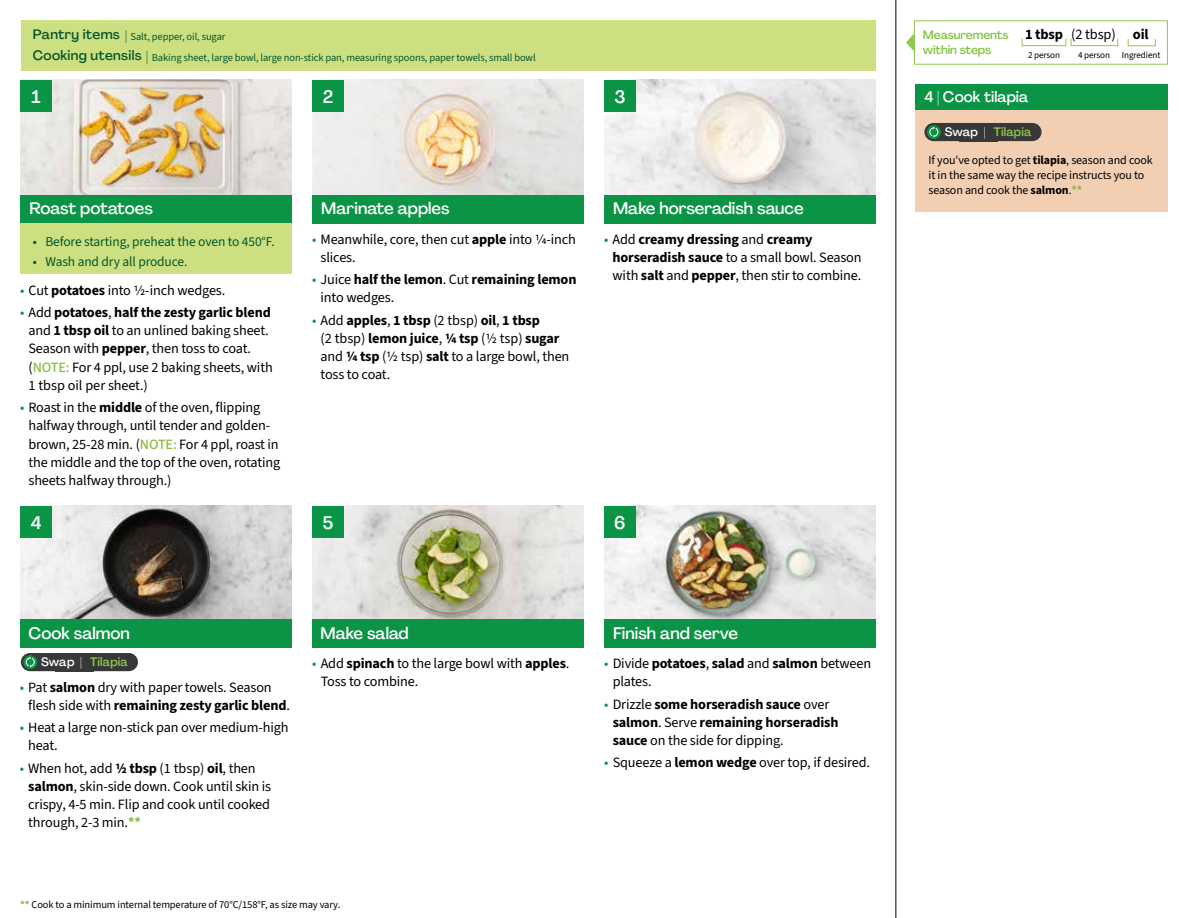
<style>
.page{position:relative;width:1188px;height:918px;background:#fff}
.page>*{position:absolute;margin:0;border:0;box-sizing:border-box;transform-origin:0 0}
.t1{font:500 18px "Agrandir";color:#fff}
.t2{font:500 16.5px "Agrandir";color:#fff}
.t3{font:500 15px "Agrandir";color:#fff}
.t4{font:700 14.4px "Source Sans 3";letter-spacing:-.01em;color:#000}
.t5{font:14.25px/18px "Source Sans 3";letter-spacing:-.01em;color:#000}
.t6{font:700 14.25px/18px "Source Sans 3";letter-spacing:-.01em;color:#000}
.t7{font:13.5px "Source Sans 3";letter-spacing:-.01em;color:#05562c}
.t8{font:500 13.5px "Agrandir";letter-spacing:.025em;color:#05562c}
.t9{font:500 12.15px "Agrandir";letter-spacing:.01em;color:#91c84e}
.t10{font:12px/15px "Source Sans 3";letter-spacing:-.01em;color:#000}
.t11{font:500 12px/15.8px "Agrandir";letter-spacing:-.01em;color:#82c341}
.t12{font:10.5px "Source Sans 3";letter-spacing:-.01em;color:#05562c}
.t13{font:10.5px "Source Sans 3";letter-spacing:-.01em;color:#000}
.t14{font:9.15px "Source Sans 3";letter-spacing:-.01em;color:#000}
.s1{font-family:"Agrandir";font-weight:500;font-size:13.5px}
.s2{color:#0b9446}
.s3{font-weight:700}
.s4{font-weight:500;color:#8cba42}
.s5{font-weight:400;color:#0b9446}
.s6{font-weight:400}
.s7{color:#fff}
.s8{font-weight:700;color:#8cba42}
</style>
<div class="page">
<img style="left:20px;top:506px;width:272px;height:113px">
<img style="left:312px;top:506px;width:272px;height:113px">
<img style="left:604px;top:505px;width:272px;height:114px">
<img style="left:20px;top:80px;width:272px;height:115px">
<img style="left:312px;top:80px;width:272px;height:115px">
<img style="left:604px;top:80px;width:272px;height:115px">
<div style="left:312px;top:195px;width:272px;height:29px;background:#0b9446"></div>
<div style="left:20px;top:195px;width:272px;height:29px;background:#0b9446"></div>
<div style="left:20px;top:619px;width:272px;height:29px;background:#0b9446"></div>
<div style="left:312px;top:619px;width:272px;height:29px;background:#0b9446"></div>
<div style="left:604px;top:619px;width:272px;height:29px;background:#0b9446"></div>
<div style="left:604px;top:195px;width:272px;height:29px;background:#0b9446"></div>
<div style="left:21px;top:20px;width:855px;height:51px;background:#cde081"></div>
<div style="left:20px;top:224px;width:272px;height:50px;background:#cde081"></div>
<hr style="left:896px;top:0;width:1px;height:918px;background:#000">
<div style="left:20px;top:506px;width:32px;height:32px;background:#0b9446"></div>
<div style="left:20px;top:80px;width:32px;height:32px;background:#0b9446"></div>
<div style="left:312px;top:506px;width:32px;height:32px;background:#0b9446"></div>
<div style="left:312px;top:80px;width:32px;height:32px;background:#0b9446"></div>
<div style="left:604px;top:506px;width:32px;height:32px;background:#0b9446"></div>
<div style="left:604px;top:80px;width:32px;height:32px;background:#0b9446"></div>
<div style="left:914px;top:20px;width:254px;height:45px;border:1px solid #91c84e"></div>
<div style="left:1022px;top:38px;width:44px;height:8px;border:1px solid #91c84e"></div>
<div style="left:1071px;top:38px;width:47px;height:8px;border:1px solid #91c84e"></div>
<div style="left:1128px;top:38px;width:28px;height:8px;border:1px solid #91c84e"></div>
<svg style="left:906px;top:33px;width:9px;height:19px"></svg>
<div style="left:56px;top:653px;width:38px;height:18px;background:#383839"></div>
<div style="left:21px;top:653px;width:70px;height:18px;background:#383839;border-radius:9px"></div>
<svg style="left:23px;top:655px;width:14px;height:14px"></svg>
<svg style="left:26px;top:657px;width:9px;height:11px"></svg>
<div style="left:82px;top:653px;width:56px;height:18px;background:#383839;border-radius:9px"></div>
<div style="left:916px;top:110px;width:252px;height:101px;background:#f2cfb3"></div>
<div style="left:916px;top:84px;width:252px;height:26px;background:#0b9446"></div>
<div style="left:959px;top:123px;width:38px;height:18px;background:#383839"></div>
<div style="left:924px;top:123px;width:71px;height:18px;background:#383839;border-radius:9px"></div>
<svg style="left:927px;top:125px;width:14px;height:14px"></svg>
<svg style="left:929px;top:127px;width:9px;height:11px"></svg>
<div style="left:985px;top:123px;width:57px;height:18px;background:#383839;border-radius:9px"></div>
<p class="t12" style="left:33px;top:30px;width:194px"><span class="s1">Pantry items |</span> Salt, pepper, oil, sugar</p>
<p class="t8" style="left:33px;top:47px;width:110px">Cooking utensils</p>
<p class="t12" style="left:146px;top:51px;width:391px"><span class="s1">|</span> Baking sheet, large bowl, large non-stick pan, measuring spoons, paper towels, small bowl</p>
<p class="t1" style="left:32px;top:86px;width:11px">1</p>
<p class="t1" style="left:323px;top:86px;width:12px">2</p>
<p class="t1" style="left:614px;top:85px;width:13px">3</p>
<p class="t2" style="left:29px;top:198px;width:125px">Roast potatoes</p>
<p class="t2" style="left:321px;top:198px;width:130px">Marinate apples</p>
<p class="t2" style="left:613px;top:198px;width:192px">Make horseradish sauce</p>
<p class="t7" style="left:33px;top:233px;width:244px">• Before starting, preheat the oven to 450°F.</p>
<p class="t7" style="left:33px;top:253px;width:156px">• Wash and dry all produce.</p>
<p class="t5" style="left:20px;top:281px;width:207px"><span class="s2">•</span> Cut <span class="s3">potatoes</span> into 1/2-inch wedges.</p>
<p class="t5" style="left:29px;top:303px;width:246px;text-indent:-9px"><span class="s2">•</span> Add <span class="s3">potatoes</span>, <span class="s3">half the zesty garlic blend </span>and <span class="s3">1 tbsp oil</span> to an unlined baking sheet.<br>Season with <span class="s3">pepper</span>, then toss to coat. (<span class="s4">NOTE:</span> For 4 ppl, use 2 baking sheets, with 1 tbsp oil per sheet.)</p>
<p class="t5" style="left:29px;top:398px;width:253px;text-indent:-9px"><span class="s2">•</span> Roast in the <span class="s3">middle</span> of the oven, flipping halfway through, until tender and golden&shy;brown, 25-28 min. (<span class="s4">NOTE:</span> For 4 ppl, roast in the middle and the top of the oven, rotating sheets halfway through.)</p>
<p class="t5" style="left:321px;top:230px;width:257px;text-indent:-9px"><span class="s2">•</span> Meanwhile, core, then cut <span class="s3">apple</span> into 1/4-inch slices.</p>
<p class="t6" style="left:321px;top:271px;width:257px;text-indent:-9px"><span class="s5">•</span> <span class="s6">Juice</span> half the lemon<span class="s6">. Cut</span> remaining lemon <span class="s6">into wedges.</span></p>
<p class="t5" style="left:321px;top:311px;width:250px;text-indent:-9px"><span class="s2">•</span> Add <span class="s3">apples</span>, <span class="s3">1 tbsp</span> (2 tbsp) <span class="s3">oil</span>, <span class="s3">1 tbsp<br></span>(2 tbsp) <span class="s3">lemon juice</span>, <span class="s3">1/4 tsp</span> (1/2 tsp) <span class="s3">sugar </span>and <span class="s3">1/4 tsp</span> (1/2 tsp) <span class="s3">salt</span> to a large bowl, then toss to coat.</p>
<p class="t5" style="left:613px;top:230px;width:251px;text-indent:-9px"><span class="s2">•</span> Add <span class="s3">creamy dressing</span> and <span class="s3">creamy horseradish sauce</span> to a small bowl. Season with <span class="s3">salt</span> and <span class="s3">pepper</span>, then stir to combine.</p>
<p class="t1" style="left:31px;top:511px;width:12px">4</p>
<p class="t1" style="left:323px;top:511px;width:12px">5</p>
<p class="t1" style="left:614px;top:511px;width:13px">6</p>
<p class="t2" style="left:29px;top:623px;width:103px">Cook salmon</p>
<p class="t2" style="left:321px;top:623px;width:90px">Make salad</p>
<p class="t2" style="left:613px;top:623px;width:127px">Finish and serve</p>
<p class="t9" style="left:41px;top:655px;width:88px"><span class="s7">Swap |</span> Tilapia</p>
<p class="t5" style="left:28px;top:678px;width:263px;text-indent:-9px"><span class="s2">•</span> Pat <span class="s3">salmon</span> dry with paper towels. Season flesh side with <span class="s3">remaining zesty garlic blend</span>.</p>
<p class="t5" style="left:28px;top:719px;width:262px;text-indent:-9px"><span class="s2">•</span> Heat a large non-stick pan over medium-high heat.</p>
<p class="t5" style="left:28px;top:759px;width:244px;text-indent:-9px"><span class="s2">•</span> When hot, add <span class="s3">1/2 tbsp</span> (1 tbsp) <span class="s3">oil</span>, then <span class="s3">salmon</span>, skin-side down. Cook until skin is crispy, 4-5 min. Flip and cook until cooked through, 2-3 min.<span class="s8">**</span></p>
<p class="t5" style="left:321px;top:655px;width:250px;text-indent:-9px"><span class="s2">•</span> Add <span class="s3">spinach</span> to the large bowl with <span class="s3">apples</span>.<br>Toss to combine.</p>
<p class="t13" style="left:20px;top:898px;width:322px"><span class="s8">**</span> Cook to a minimum internal temperature of 70°C/158°F, as size may vary.</p>
<p class="t5" style="left:613px;top:655px;width:260px;text-indent:-9px"><span class="s2">•</span> Divide <span class="s3">potatoes</span>, <span class="s3">salad</span> and <span class="s3">salmon</span> between plates.</p>
<p class="t6" style="left:613px;top:695px;width:227px;text-indent:-9px"><span class="s5">•</span> <span class="s6">Drizzle</span> some horseradish sauce <span class="s6">over </span>salmon<span class="s6">. Serve</span> remaining horseradish sauce <span class="s6">on the side for dipping.</span></p>
<p class="t5" style="left:604px;top:753px;width:267px"><span class="s2">•</span> Squeeze a <span class="s3">lemon wedge</span> over top, if desired.</p>
<p class="t11" style="left:923px;top:26px;width:87px">Measurements within steps</p>
<p class="t4" style="left:1025px;top:25px;width:125px">1 tbsp <span class="s6">(2 tbsp)</span> oil</p>
<p class="t14" style="left:1028px;top:49px;width:34px">2 person</p>
<p class="t14" style="left:1078px;top:49px;width:34px">4 person</p>
<p class="t14" style="left:1122px;top:49px;width:40px">Ingredient</p>
<p class="t3" style="left:924px;top:88px;width:106px">4 | Cook tilapia</p>
<p class="t9" style="left:945px;top:125px;width:88px"><span class="s7">Swap |</span> Tilapia</p>
<p class="t10" style="left:929px;top:153px;width:226px">If you've opted to get <span class="s3">tilapia</span>, season and cook it in the same way the recipe instructs you to season and cook the <span class="s3">salmon</span>.<span class="s8">**</span></p>
</div>
